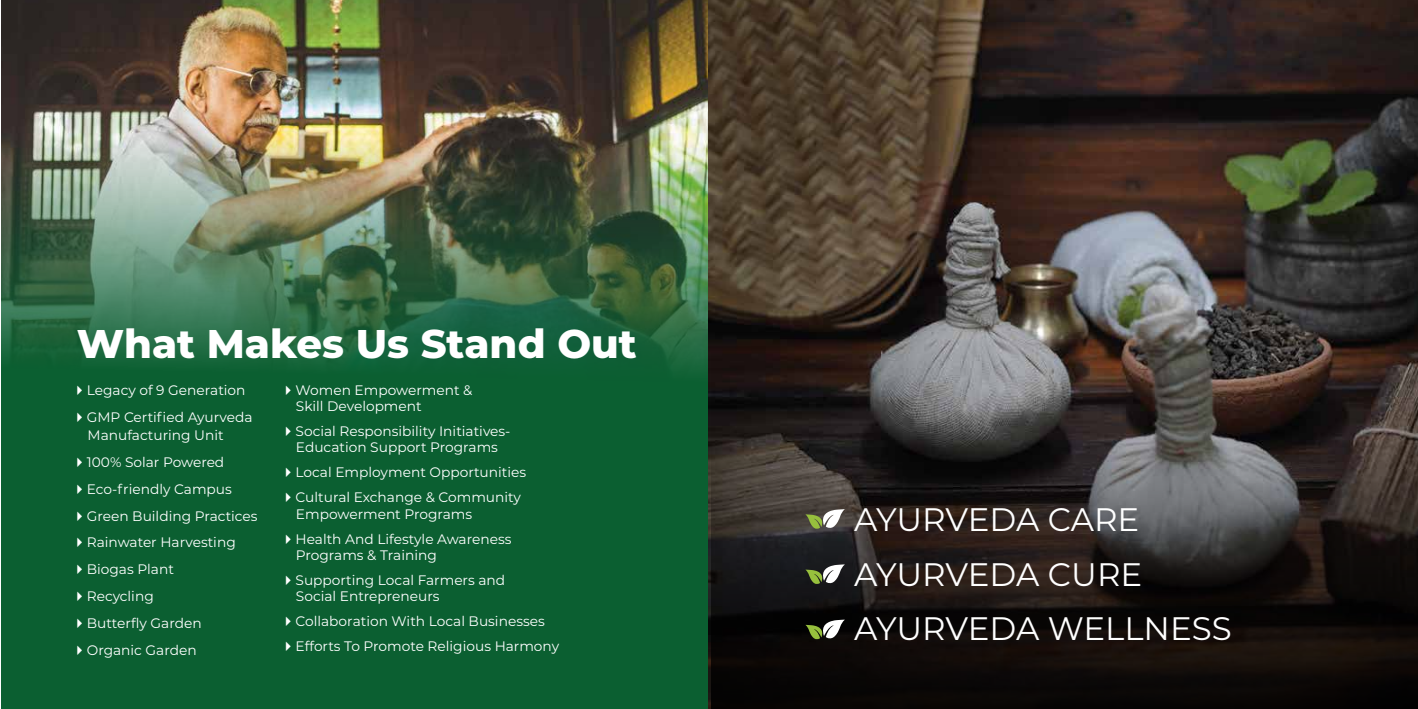
<style>
.page{position:relative;width:1418px;height:709px;background:#fff}
.page>*{position:absolute;margin:0;border:0;box-sizing:border-box;transform-origin:0 0}
.t1{font:800 40px "Montserrat";color:#fff}
.t2{font:32.5px/54.5px "Montserrat";color:#fff}
.t3{font:13.75px/16.2px "Montserrat";color:#fff}
</style>
<div class="page">
<img style="left:1px;top:0;width:707px;height:709px">
<img style="left:708px;top:0;width:709px;height:709px">
<svg style="left:711px;top:352px;width:706px;height:357px;background:#2b2624"></svg>
<svg style="left:805px;top:509px;width:39px;height:20px"></svg>
<svg style="left:805px;top:564px;width:39px;height:20px"></svg>
<svg style="left:805px;top:619px;width:39px;height:20px"></svg>
<h1 class="t1" style="left:77px;top:314px;width:561px">What Makes Us Stand Out</h1>
<p class="t3" style="left:296px;top:381px;width:178px;text-indent:-15px">✔Women Empowerment &amp;<br>Skill Development</p>
<p class="t3" style="left:280px;top:422px;width:231px;text-align:center">✔Social Responsibility Initiatives-<br>Education Support Programs</p>
<p class="t3" style="left:280px;top:464px;width:247px">✔Local Employment Opportunities</p>
<p class="t3" style="left:296px;top:489px;width:227px;text-indent:-15px">✔Cultural Exchange &amp; Community<br>Empowerment Programs</p>
<p class="t3" style="left:296px;top:530px;width:217px;text-indent:-15px">✔Health And Lifestyle Awareness<br>Programs &amp; Training</p>
<p class="t3" style="left:296px;top:571px;width:211px;text-indent:-15px">✔Supporting Local Farmers and<br>Social Entrepreneurs</p>
<p class="t3" style="left:280px;top:612px;width:266px">✔Collaboration With Local Businesses</p>
<p class="t3" style="left:280px;top:637px;width:280px">✔Efforts To Promote Religious Harmony</p>
<p class="t3" style="left:72px;top:381px;width:175px">✔Legacy of 9 Generation</p>
<p class="t3" style="left:88px;top:407px;width:166px;line-height:18.1px;text-indent:-16px">✔GMP Certified Ayurveda<br>Manufacturing Unit</p>
<p class="t3" style="left:72px;top:453px;width:154px">✔100% Solar Powered</p>
<p class="t3" style="left:72px;top:480px;width:162px">✔Eco-friendly Campus</p>
<p class="t3" style="left:72px;top:507px;width:187px">✔Green Building Practices</p>
<p class="t3" style="left:72px;top:534px;width:165px">✔Rainwater Harvesting</p>
<p class="t3" style="left:72px;top:561px;width:104px">✔Biogas Plant</p>
<p class="t3" style="left:72px;top:587px;width:83px">✔Recycling</p>
<p class="t3" style="left:72px;top:614px;width:131px">✔Butterfly Garden</p>
<p class="t3" style="left:72px;top:641px;width:126px">✔Organic Garden</p>
<h2 class="t2" style="left:854px;top:491px;width:379px">AYURVEDA CARE<br>AYURVEDA CURE<br>AYURVEDA WELLNESS</h2>
</div>
